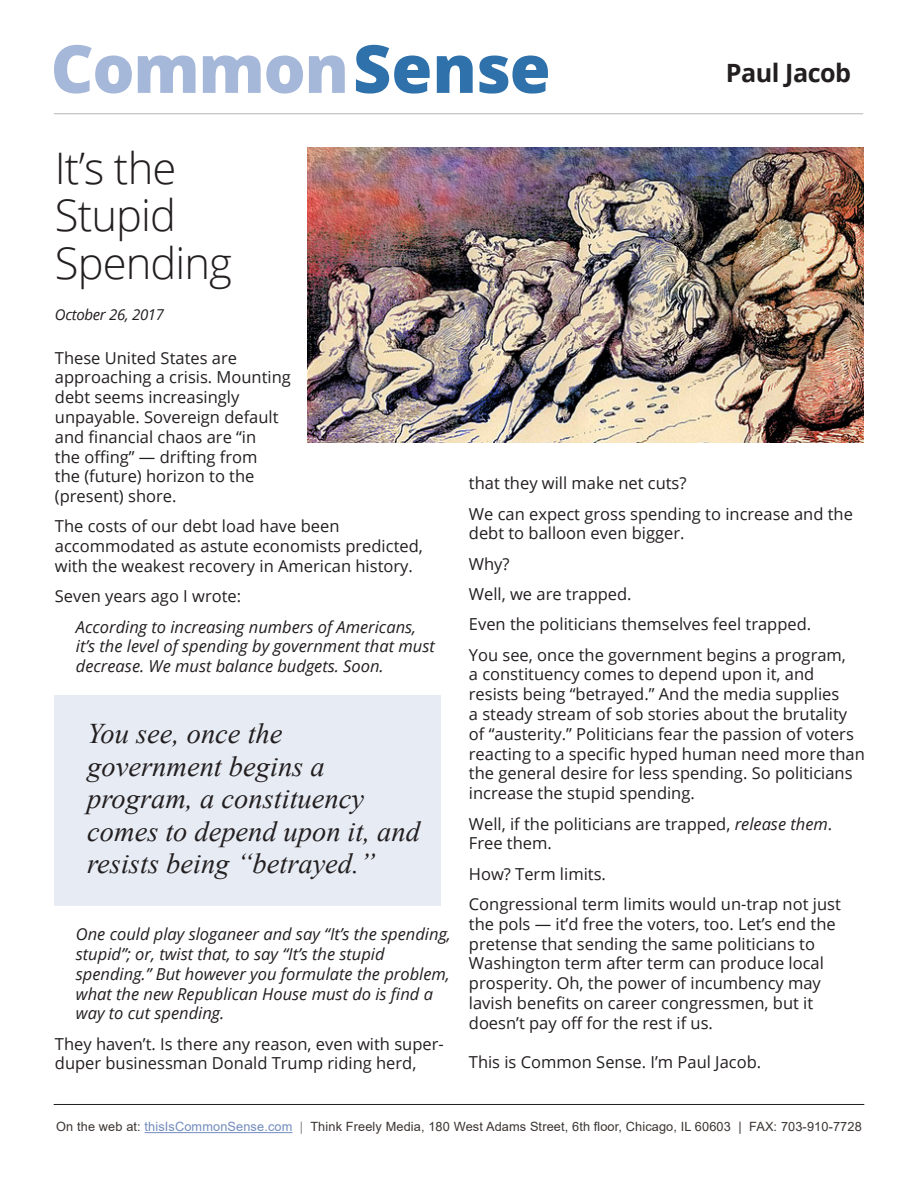
<style>
.page{position:relative;width:918px;height:1188px;background:#fff}
.page>*{position:absolute;margin:0;border:0;box-sizing:border-box;transform-origin:0 0}
.t1{font:800 66.45px "Open Sans";letter-spacing:-.02em;color:#a6b8d9}
.t2{font:300 43.5px/47.4px "Open Sans";letter-spacing:-.02em;color:#231f20}
.t3{font:italic 28.5px/32.4px "Times New Roman";color:#231f20}
.t4{font:700 25.2px "Open Sans";letter-spacing:-.02em;color:#231f20}
.t5{font:16.5px/19.8px "Open Sans";color:#231f20}
.t6{font:italic 16.5px/19.8px "Open Sans";color:#231f20}
.t7{font:italic 15px "Open Sans";letter-spacing:-.02em;color:#231f20}
.t8{font:12.75px "Arial";letter-spacing:.01em;color:#3b3532}
.s1{color:#2f71ab}
.s2{font-style:italic}
.s3{color:#738cbd}
.s4{color:#808285}
</style>
<div class="page">
<hr style="left:145px;top:1132px;width:148px;height:1px;background:#738cbd">
<img style="left:308px;top:147px;width:555px;height:295px">
<hr style="left:54px;top:1104px;width:810px;height:1px;background:#231f20">
<hr style="left:54px;top:114px;width:809px;height:1px;background:#b6b6b4">
<div style="left:54px;top:695px;width:387px;height:211px;background:#e7ebf4"></div>
<p class="t1" style="left:51px;top:18px;width:502px">Common<span class="s1">Sense</span></p>
<p class="t4" style="left:726px;top:55px;width:127px">Paul Jacob</p>
<p class="t2" style="left:55px;top:143px;width:179px">It’s the<br>Stupid<br>Spending</p>
<p class="t7" style="left:55px;top:304px;width:111px">October 26, 2017</p>
<p class="t5" style="left:55px;top:347px;width:238px">These United States are approaching a crisis. Mounting debt seems increasingly unpayable. Sovereign default and financial chaos are “in<br>the offing” — drifting from<br>the (future) horizon to the (present) shore.</p>
<p class="t5" style="left:55px;top:516px;width:370px">The costs of our debt load have been accommodated as astute economists predicted, with the weakest recovery in American history.</p>
<p class="t5" style="left:55px;top:586px;width:188px">Seven years ago I wrote:</p>
<p class="t6" style="left:76px;top:616px;width:360px">According to increasing numbers of Americans, it’s the level of spending by government that must decrease. We must balance budgets. Soon.</p>
<p class="t3" style="left:87px;top:717px;width:334px">You see, once the government begins a program, a constituency comes to depend upon it, and resists being “betrayed.”</p>
<p class="t6" style="left:76px;top:924px;width:377px">One could play sloganeer and say “It’s the spending, stupid”; or, twist that, to say “It’s the stupid spending.” But however you formulate the problem, what the new Republican House must do is find a way to cut spending.</p>
<p class="t5" style="left:55px;top:1033px;width:390px">They haven’t. Is there any reason, even with super&shy;duper businessman Donald Trump riding herd,</p>
<p class="t5" style="left:469px;top:473px;width:219px">that they will make net cuts?</p>
<p class="t5" style="left:469px;top:503px;width:386px">We can expect gross spending to increase and the debt to balloon even bigger.</p>
<p class="t5" style="left:469px;top:553px;width:42px">Why?</p>
<p class="t5" style="left:469px;top:584px;width:164px">Well, we are trapped.</p>
<p class="t5" style="left:469px;top:614px;width:344px">Even the politicians themselves feel trapped.</p>
<p class="t5" style="left:469px;top:644px;width:398px">You see, once the government begins a program,<br>a constituency comes to depend upon it, and resists being “betrayed.” And the media supplies<br>a steady stream of sob stories about the brutality of “austerity.” Politicians fear the passion of voters reacting to a specific hyped human need more than the general desire for less spending. So politicians increase the stupid spending.</p>
<p class="t5" style="left:469px;top:813px;width:365px">Well, if the politicians are trapped, <span class="s2">release them</span>.<br>Free them.</p>
<p class="t5" style="left:469px;top:863px;width:139px">How? Term limits.</p>
<p class="t5" style="left:469px;top:894px;width:373px">Congressional term limits would un-trap not just the pols — it’d free the voters, too. Let’s end the pretense that sending the same politicians to Washington term after term can produce local prosperity. Oh, the power of incumbency may lavish benefits on career congressmen, but it doesn’t pay off for the rest if us.</p>
<p class="t5" style="left:469px;top:1052px;width:294px">This is Common Sense. I’m Paul Jacob.</p>
<p class="t8" style="left:56px;top:1118px;width:807px">On the web at: <span class="s3">thisIsCommonSense.com</span> <span class="s4">|</span> Think Freely Media, 180 West Adams Street, 6th floor, Chicago, IL 60603 | FAX: 703-910-7728</p>
</div>
